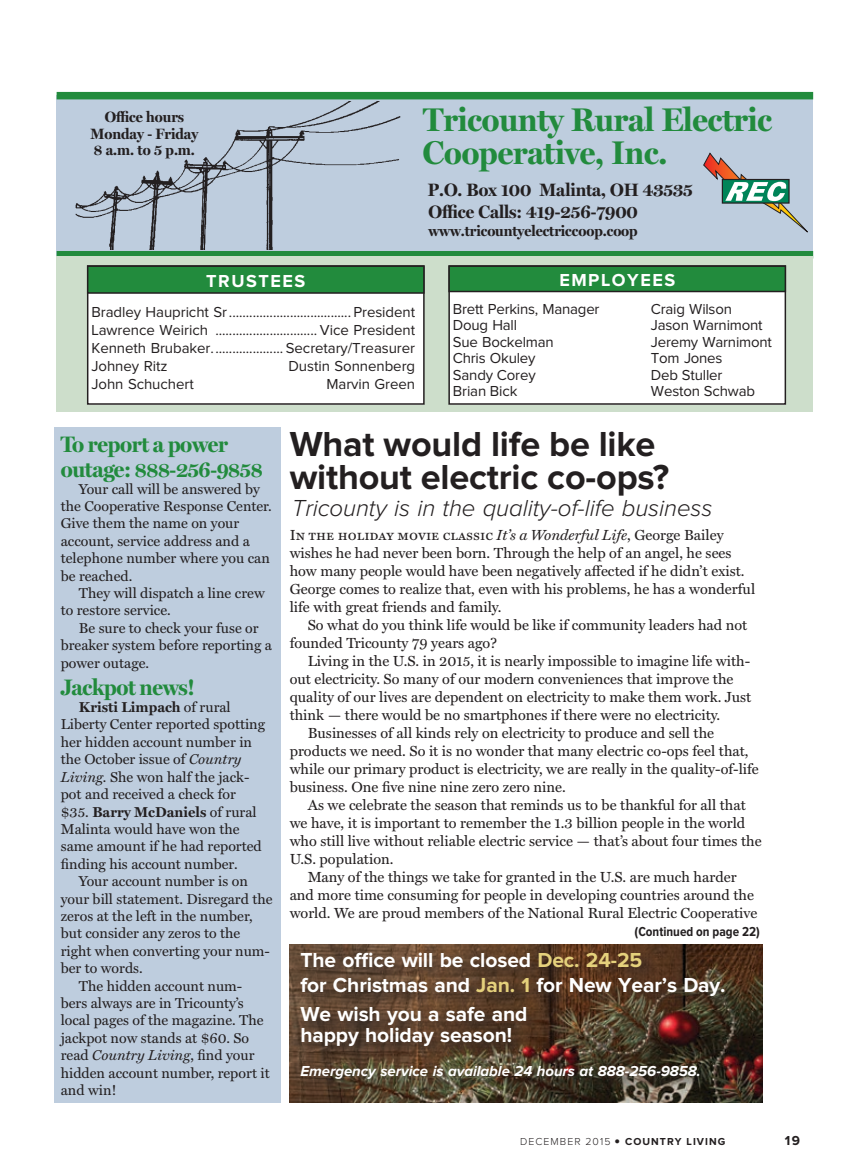
<style>
.page{position:relative;width:851px;height:1175px;background:#fff}
.page>*{position:absolute;margin:0;border:0;box-sizing:border-box;transform-origin:0 0}
.t1{font:700 36px/33px "Proxima Nova";letter-spacing:-.005em;color:#231f20}
.t2{font:700 33px/33px "Miller Display";letter-spacing:-.005em;color:#228b3d}
.t3{font:italic 300 24px "Proxima Nova";letter-spacing:-.005em;color:#231f20}
.t4{font:700 22.5px "Miller Display";letter-spacing:-.015em;color:#228b3d}
.t5{font:700 21px/25.2px "Proxima Nova";letter-spacing:-.005em;color:#fff}
.t6{font:700 21px "Miller Display";letter-spacing:-.015em;color:#228b3d}
.t7{font:700 18px/21.6px "Miller Display";letter-spacing:-.005em;color:#231f20}
.t8{font:700 18px "Proxima Nova";letter-spacing:.085em;color:#fff}
.t9{font:15px/18px "Proxima Nova";letter-spacing:-.01em;color:#231f20;text-align:justify}
.t10{font:700 15px/16.5px "Miller Display";letter-spacing:-.005em;color:#231f20;text-align:center}
.t11{font:italic 700 15px "Proxima Nova";letter-spacing:-.005em;color:#fff}
.t12{font:14.7px/18px "Miller Text";color:#231f20}
.t13{font:14.7px "Miller Text Roman SC";color:#231f20}
.t14{font:14.4px/17.4px "Miller Text";color:#231f20}
.t15{font:700 13.5px "Proxima Nova Cond";color:#231f20}
.t16{font:700 13.5px "Proxima Nova";color:#231f20}
.t17{font:700 10.5px "Proxima Nova";letter-spacing:.1em;color:#231f20}
.s1{font-size:22.5px}
.s2{font-weight:700}
.s3{font-style:italic}
.s4{font-family:"Miller Text";font-style:italic}
.s5{font-family:"Miller Text"}
.s6{color:#e5d17c}
.s7{font-weight:300}
.s8{font-weight:300;font-size:19.5px}
</style>
<div class="page">
<div style="left:54px;top:427px;width:226px;height:675px;background:#becdde"></div>
<div style="left:57px;top:96px;width:756px;height:160px;background:#becdde"></div>
<div style="left:57px;top:92px;width:756px;height:7px;background:#228b3d"></div>
<div style="left:57px;top:251px;width:756px;height:7px;background:#228b3d"></div>
<svg style="left:703px;top:153px;width:104px;height:79px"></svg>
<div style="left:57px;top:256px;width:756px;height:155px;background:#cddecb"></div>
<div style="left:88px;top:266px;width:336px;height:138px;background:#fff"></div>
<div style="left:87px;top:265px;width:337px;height:140px;border:2px solid #231f20"></div>
<div style="left:88px;top:266px;width:336px;height:27px;background:#228b3d"></div>
<div style="left:87px;top:265px;width:337px;height:29px;border:2px solid #231f20"></div>
<div style="left:449px;top:266px;width:336px;height:138px;background:#fff"></div>
<div style="left:448px;top:265px;width:338px;height:140px;border:2px solid #231f20"></div>
<div style="left:449px;top:266px;width:336px;height:25px;background:#228b3d"></div>
<div style="left:448px;top:265px;width:338px;height:27px;border:2px solid #231f20"></div>
<img style="left:75px;top:101px;width:325px;height:148px">
<img style="left:290px;top:944px;width:472px;height:158px">
<div style="left:297px;top:949px;width:442px;height:145px;background:#231f20;opacity:.75"></div>
<p class="t10" style="left:90px;top:109px;width:109px">Office hours<br>Monday - Friday<br>8 a.m. to 5 p.m.</p>
<p class="t8" style="left:206px;top:272px;width:101px">TRUSTEES</p>
<h2 class="t2" style="left:423px;top:104px;width:351px">Tricounty Rural Electric<br>Cooperative, Inc.</h2>
<p class="t7" style="left:428px;top:179px;width:266px">P.O. Box 100 Malinta, OH 43535<br>Office Calls: 419-256-7900</p>
<p class="t10" style="left:428px;top:222px;width:211px">www.tricountyelectriccoop.coop</p>
<p class="t8" style="left:559px;top:272px;width:117px">EMPLOYEES</p>
<p class="t9" style="left:91px;top:303px;width:325px">Bradley Haupricht Sr.................................... President Lawrence Weirich .............................. Vice President Kenneth Brubaker..................... Secretary/Treasurer Johney Ritz</p>
<p class="t9" style="left:288px;top:357px;width:128px">Dustin Sonnenberg</p>
<p class="t9" style="left:91px;top:375px;width:104px">John Schuchert</p>
<p class="t9" style="left:326px;top:375px;width:90px">Marvin Green</p>
<p class="t9" style="left:453px;top:300px;width:148px">Brett Perkins, Manager</p>
<p class="t9" style="left:651px;top:300px;width:83px">Craig Wilson</p>
<p class="t9" style="left:453px;top:317px;width:66px">Doug Hall</p>
<p class="t9" style="left:651px;top:317px;width:113px">Jason Warnimont</p>
<p class="t9" style="left:453px;top:333px;width:102px">Sue Bockelman</p>
<p class="t9" style="left:651px;top:333px;width:122px">Jeremy Warnimont</p>
<p class="t9" style="left:453px;top:350px;width:84px">Chris Okuley</p>
<p class="t9" style="left:651px;top:350px;width:73px">Tom Jones</p>
<p class="t9" style="left:453px;top:366px;width:84px">Sandy Corey</p>
<p class="t9" style="left:651px;top:366px;width:73px">Deb Stuller</p>
<p class="t9" style="left:453px;top:383px;width:66px">Brian Bick</p>
<p class="t9" style="left:651px;top:383px;width:106px">Weston Schwab</p>
<h3 class="t4" style="left:61px;top:431px;width:168px">To report a power</h3>
<h3 class="t6" style="left:61px;top:458px;width:203px"><span class="s1">outage:</span> 888-256-9858</h3>
<p class="t14" style="left:61px;top:480px;width:212px;text-indent:18px">Your call will be answered by the Cooperative Response Center.<br>Give them the name on your account, service address and a telephone number where you can be reached.</p>
<p class="t14" style="left:61px;top:584px;width:205px;text-indent:18px">They will dispatch a line crew to restore service.</p>
<p class="t14" style="left:61px;top:619px;width:213px;text-indent:18px">Be sure to check your fuse or breaker system before reporting a power outage.</p>
<h3 class="t4" style="left:61px;top:674px;width:136px">Jackpot news!</h3>
<p class="t14" style="left:61px;top:699px;width:206px;text-indent:18px"><span class="s2">Kristi Limpach</span> of rural<br>Liberty Center reported spotting her hidden account number in the October issue of <span class="s3">Country<br>Living.</span> She won half the jack&shy;pot and received a check for $35. <span class="s2">Barry McDaniels</span> of rural<br>Malinta would have won the same amount if he had reported finding his account number.</p>
<p class="t14" style="left:79px;top:872px;width:170px">Your account number is on</p>
<p class="t14" style="left:61px;top:890px;width:213px">your bill statement. Disregard the</p>
<p class="t14" style="left:61px;top:907px;width:193px">zeros at the left in the number,</p>
<p class="t14" style="left:61px;top:925px;width:181px">but consider any zeros to the</p>
<p class="t14" style="left:61px;top:942px;width:211px">right when converting your num-</p>
<p class="t14" style="left:61px;top:960px;width:83px">ber to words.</p>
<p class="t14" style="left:79px;top:977px;width:165px">The hidden account num-</p>
<p class="t14" style="left:61px;top:994px;width:184px">bers always are in Tricounty’s</p>
<p class="t14" style="left:61px;top:1012px;width:204px">local pages of the magazine. The</p>
<p class="t14" style="left:61px;top:1029px;width:190px">jackpot now stands at $60. So</p>
<p class="t14" style="left:61px;top:1046px;width:195px">read <span class="s3">Country Living</span>, find your</p>
<p class="t14" style="left:61px;top:1064px;width:210px">hidden account number, report it</p>
<p class="t14" style="left:61px;top:1081px;width:57px">and win!</p>
<h1 class="t1" style="left:290px;top:429px;width:381px">What would life be like without electric co-ops?</h1>
<h3 class="t3" style="left:292px;top:497px;width:422px">Tricounty is in the quality-of-life business</h3>
<p class="t13" style="left:290px;top:527px;width:435px">In the holiday movie classic <span class="s4">It’s a Wonderful Life</span><span class="s5">, George Bailey</span></p>
<p class="t12" style="left:290px;top:544px;width:467px">wishes he had never been born. Through the help of an angel, he sees how many people would have been negatively affected if he didn’t exist.<br>George comes to realize that, even with his problems, he has a wonderful life with great friends and family.</p>
<p class="t12" style="left:290px;top:616px;width:459px;text-indent:18px">So what do you think life would be like if community leaders had not founded Tricounty 79 years ago?</p>
<p class="t12" style="left:308px;top:652px;width:444px">Living in the U.S. in 2015, it is nearly impossible to imagine life with-</p>
<p class="t12" style="left:290px;top:670px;width:445px">out electricity. So many of our modern conveniences that improve the</p>
<p class="t12" style="left:290px;top:688px;width:463px">quality of our lives are dependent on electricity to make them work. Just</p>
<p class="t12" style="left:290px;top:706px;width:432px">think — there would be no smartphones if there were no electricity.</p>
<p class="t12" style="left:308px;top:724px;width:408px">Businesses of all kinds rely on electricity to produce and sell the</p>
<p class="t12" style="left:290px;top:742px;width:460px">products we need. So it is no wonder that many electric co-ops feel that,</p>
<p class="t12" style="left:290px;top:760px;width:470px">while our primary product is electricity, we are really in the quality-of-life</p>
<p class="t12" style="left:290px;top:778px;width:277px">business. One five nine nine zero zero nine.</p>
<p class="t12" style="left:308px;top:796px;width:439px">As we celebrate the season that reminds us to be thankful for all that</p>
<p class="t12" style="left:290px;top:814px;width:457px">we have, it is important to remember the 1.3 billion people in the world</p>
<p class="t12" style="left:290px;top:832px;width:473px">who still live without reliable electric service — that’s about four times the</p>
<p class="t12" style="left:290px;top:850px;width:105px">U.S. population.</p>
<p class="t12" style="left:308px;top:868px;width:430px">Many of the things we take for granted in the U.S. are much harder</p>
<p class="t12" style="left:290px;top:886px;width:466px">and more time consuming for people in developing countries around the</p>
<p class="t12" style="left:290px;top:904px;width:469px">world. We are proud members of the National Rural Electric Cooperative</p>
<h3 class="t5" style="left:300px;top:948px;width:427px">The office will be closed <span class="s6">Dec. 24-25<br></span>for Christmas and <span class="s6">Jan. 1</span> for New Year’s Day.</h3>
<h3 class="t5" style="left:300px;top:1004px;width:228px;line-height:21px">We wish you a safe and happy holiday season!</h3>
<p class="t11" style="left:300px;top:1064px;width:402px">Emergency service is available 24 hours at 888-256-9858.</p>
<p class="t15" style="left:634px;top:924px;width:127px">(Continued on page 22)</p>
<p class="t17" style="left:520px;top:1136px;width:207px"><span class="s7">DECEMBER 2015</span> <span class="s8">•</span> COUNTRY LIVING</p>
<p class="t16" style="left:784px;top:1133px;width:17px">19</p>
</div>
